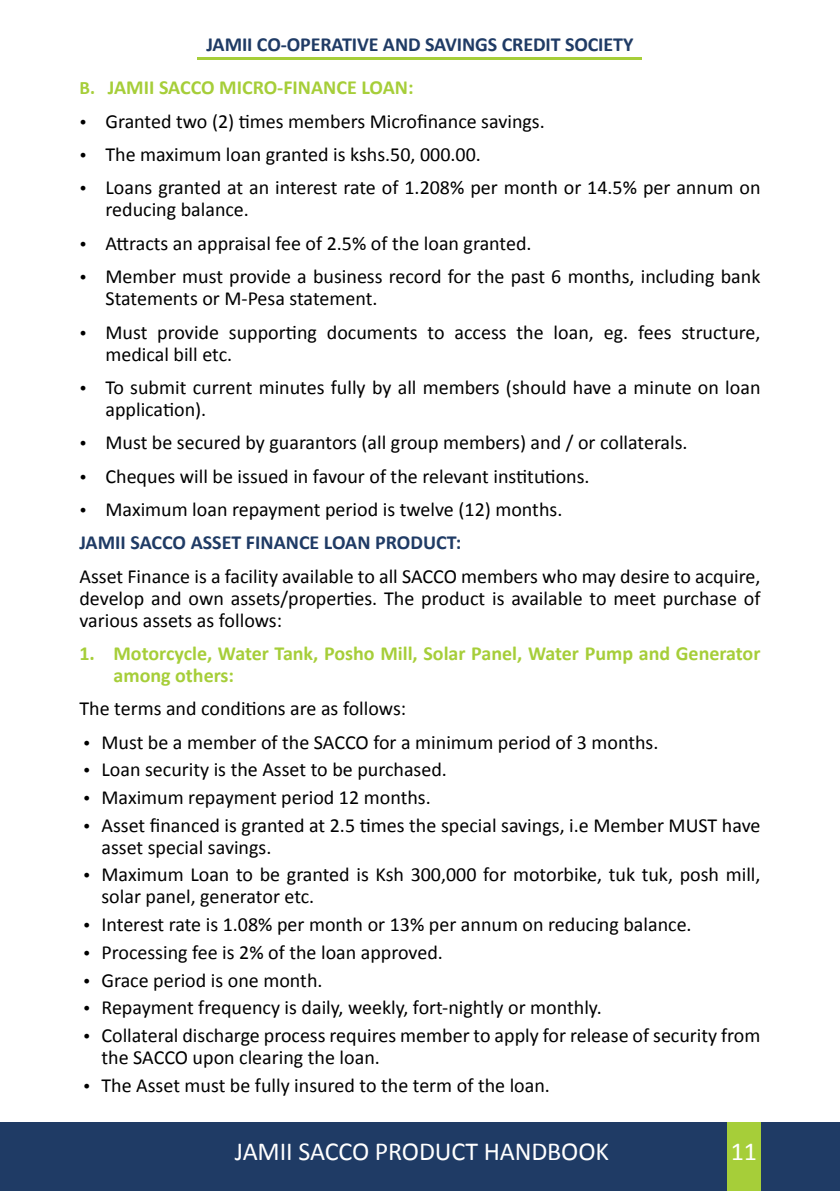
<style>
.page{position:relative;width:840px;height:1191px;background:#fff}
.page>*{position:absolute;margin:0;border:0;box-sizing:border-box;transform-origin:0 0}
.t1{font:26px "Calibri";letter-spacing:-.005em;color:#fff}
.t2{font:20px/22px "Calibri";color:#000}
.t3{font:700 20px/22px "Calibri";color:#a6ce39}
.t4{font:700 20px/43.6px "Calibri";letter-spacing:-.005em;color:#1f3b65}
.s1{font-size:19px;color:#a6ce39}
.s2{color:#a6ce39}
.s3{font-weight:700;color:#1f3b65}
</style>
<div class="page">
<div style="left:0;top:1123px;width:839px;height:68px;background:#1f3b65"></div>
<div style="left:726px;top:1123px;width:34px;height:68px;background:#a6ce39"></div>
<hr style="left:198px;top:57px;width:444px;height:2px;background:#a6ce39">
<p class="t4" style="left:79px;top:22px;width:555px;text-indent:127px">JAMII CO-OPERATIVE AND SAVINGS CREDIT SOCIETY<br><span class="s1">B.</span> <span class="s2">JAMII SACCO MICRO-FINANCE LOAN:</span></p>
<p class="t2" style="left:79px;top:110px;width:466px">• Granted two (2) times members Microfinance savings.</p>
<p class="t2" style="left:79px;top:143px;width:403px">• The maximum loan granted is kshs.50, 000.00.</p>
<p class="t2" style="left:105px;top:177px;width:656px;text-indent:-26px">• Loans granted at an interest rate of 1.208% per month or 14.5% per annum on reducing balance.</p>
<p class="t2" style="left:79px;top:232px;width:453px">• Attracts an appraisal fee of 2.5% of the loan granted.</p>
<p class="t2" style="left:105px;top:265px;width:656px;text-indent:-26px">• Member must provide a business record for the past 6 months, including bank<br>Statements or M-Pesa statement.</p>
<p class="t2" style="left:105px;top:321px;width:656px;text-indent:-26px">• Must provide supporting documents to access the loan, eg. fees structure, medical bill etc.</p>
<p class="t2" style="left:105px;top:376px;width:656px;text-indent:-26px">• To submit current minutes fully by all members (should have a minute on loan application).</p>
<p class="t2" style="left:79px;top:432px;width:609px">• Must be secured by guarantors (all group members) and / or collaterals.</p>
<p class="t2" style="left:79px;top:465px;width:511px">• Cheques will be issued in favour of the relevant institutions.</p>
<p class="t2" style="left:79px;top:492px;width:484px;line-height:33.4px">• Maximum loan repayment period is twelve (12) months.<br><span class="s3">JAMII SACCO ASSET FINANCE LOAN PRODUCT:</span></p>
<p class="t2" style="left:79px;top:565px;width:682px;text-align:justify">Asset Finance is a facility available to all SACCO members who may desire to acquire, develop and own assets/properties. The product is available to meet purchase of various assets as follows:</p>
<p class="t3" style="left:113px;top:642px;width:648px;text-indent:-34px">1. Motorcycle, Water Tank, Posho Mill, Solar Panel, Water Pump and Generator among others:</p>
<p class="t2" style="left:79px;top:698px;width:328px">The terms and conditions are as follows:</p>
<p class="t2" style="left:83px;top:731px;width:576px">• Must be a member of the SACCO for a minimum period of 3 months.</p>
<p class="t2" style="left:83px;top:759px;width:365px">• Loan security is the Asset to be purchased.</p>
<p class="t2" style="left:83px;top:786px;width:349px">• Maximum repayment period 12 months.</p>
<p class="t2" style="left:101px;top:814px;width:660px;text-indent:-18px">• Asset financed is granted at 2.5 times the special savings, i.e Member MUST have asset special savings.</p>
<p class="t2" style="left:101px;top:864px;width:660px;text-indent:-18px">• Maximum Loan to be granted is Ksh 300,000 for motorbike, tuk tuk, posh mill, solar panel, generator etc.</p>
<p class="t2" style="left:83px;top:913px;width:609px">• Interest rate is 1.08% per month or 13% per annum on reducing balance.</p>
<p class="t2" style="left:83px;top:941px;width:361px">• Processing fee is 2% of the loan approved.</p>
<p class="t2" style="left:83px;top:969px;width:241px">• Grace period is one month.</p>
<p class="t2" style="left:83px;top:996px;width:519px">• Repayment frequency is daily, weekly, fort-nightly or monthly.</p>
<p class="t2" style="left:101px;top:1024px;width:660px;text-indent:-18px">• Collateral discharge process requires member to apply for release of security from the SACCO upon clearing the loan.</p>
<p class="t2" style="left:83px;top:1074px;width:468px">• The Asset must be fully insured to the term of the loan.</p>
<h1 class="t1" style="left:235px;top:1134px;width:375px">JAMII SACCO PRODUCT HANDBOOK</h1>
<h1 class="t1" style="left:730px;top:1135px;width:28px">11</h1>
</div>
